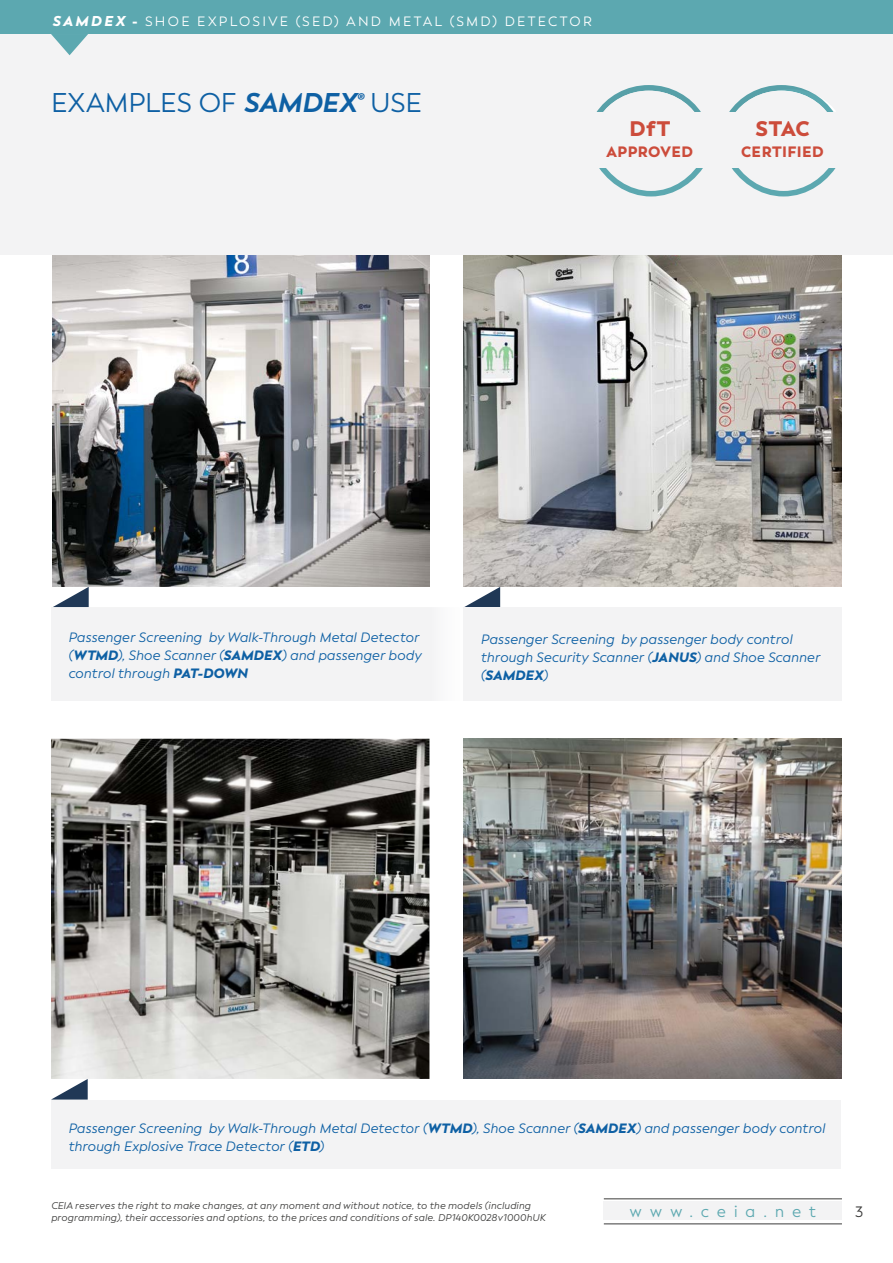
<style>
.page{position:relative;width:893px;height:1263px;background:#fff}
.page>*{position:absolute;margin:0;border:0;box-sizing:border-box;transform-origin:0 0}
.t1{font:27px "Facundo";letter-spacing:-.01em;color:#0e60a4}
.t2{font:900 21px "Facundo";letter-spacing:.025em;color:#cc4c3b}
.t3{font:15.75px "Facundo";letter-spacing:.51em;color:#5ca8b0}
.t4{font:900 15px "Facundo";letter-spacing:.025em;color:#cc4c3b}
.t5{font:15px "Facundo";color:#3c3c3b}
.t6{font:italic 13.5px/18px "Facundo";letter-spacing:.01em;color:#0e60a4}
.t7{font:13.5px "Facundo";letter-spacing:.165em;color:#fff}
.t8{font:italic 9.75px/12px "Facundo";letter-spacing:.02em;color:#3c3c3b}
.s1{font-weight:900;font-style:italic;font-size:14.25px}
.s2{font-weight:900}
.s3{font-weight:700;font-style:italic}
</style>
<div class="page">
<div style="left:0;top:34px;width:893px;height:221px;background:#f3f3f4"></div>
<div style="left:0;top:0;width:893px;height:34px;background:#5ca8b0"></div>
<svg style="left:51px;top:34px;width:37px;height:21px"></svg>
<img style="left:463px;top:739px;width:379px;height:340px">
<img style="left:51px;top:739px;width:378px;height:340px">
<img style="left:463px;top:255px;width:379px;height:332px">
<img style="left:52px;top:255px;width:377px;height:332px">
<svg style="left:53px;top:587px;width:36px;height:20px"></svg>
<svg style="left:52px;top:1079px;width:36px;height:20px"></svg>
<svg style="left:464px;top:587px;width:36px;height:20px"></svg>
<div style="left:604px;top:1201px;width:238px;height:18px;background:#f3f3f4"></div>
<hr style="left:604px;top:1198px;width:238px;height:1px;background:#3c3c3b">
<hr style="left:604px;top:1223px;width:238px;height:1px;background:#3c3c3b">
<div style="left:51px;top:607px;width:421px;height:94px;background:#f3f3f4"></div>
<div style="left:51px;top:1101px;width:790px;height:68px;background:#f3f3f4"></div>
<div style="left:463px;top:607px;width:379px;height:94px;background:#f3f3f4"></div>
<svg style="left:729px;top:85px;width:106px;height:27px"></svg>
<svg style="left:596px;top:85px;width:105px;height:27px"></svg>
<svg style="left:732px;top:168px;width:104px;height:29px"></svg>
<svg style="left:599px;top:168px;width:104px;height:29px"></svg>
<p class="t7" style="left:52px;top:14px;width:541px"><span class="s1">SAMDEX</span> <span class="s2">-</span> SHOE EXPLOSIVE (SED) AND METAL (SMD) DETECTOR</p>
<h1 class="t1" style="left:51px;top:87px;width:372px">EXAMPLES OF <span class="s3">SAMDEX</span><sup>®</sup> USE</h1>
<h2 class="t2" style="left:629px;top:115px;width:43px">DfT</h2>
<p class="t4" style="left:607px;top:142px;width:88px">APPROVED</p>
<h2 class="t2" style="left:755px;top:115px;width:56px">STAC</h2>
<p class="t4" style="left:741px;top:142px;width:84px">CERTIFIED</p>
<p class="t6" style="left:68px;top:628px;width:355px">Passenger Screening by Walk-Through Metal Detector (<span class="s2">WTMD</span>), Shoe Scanner (<span class="s2">SAMDEX</span>) and passenger body control through <span class="s2">PAT-DOWN</span></p>
<p class="t6" style="left:480px;top:630px;width:341px">Passenger Screening by passenger body control through Security Scanner (<span class="s2">JANUS</span>) and Shoe Scanner (<span class="s2">SAMDEX</span>)</p>
<p class="t6" style="left:68px;top:1120px;width:758px">Passenger Screening by Walk-Through Metal Detector (<span class="s2">WTMD</span>), Shoe Scanner (<span class="s2">SAMDEX</span>) and passenger body control through Explosive Trace Detector (<span class="s2">ETD</span>)</p>
<p class="t8" style="left:51px;top:1200px;width:496px">CEIA reserves the right to make changes, at any moment and without notice, to the models (including programming), their accessories and options, to the prices and conditions of sale. DP140K0028v1000hUK</p>
<p class="t3" style="left:630px;top:1202px;width:188px">www.ceia.net</p>
<p class="t5" style="left:855px;top:1203px;width:10px">3</p>
</div>
